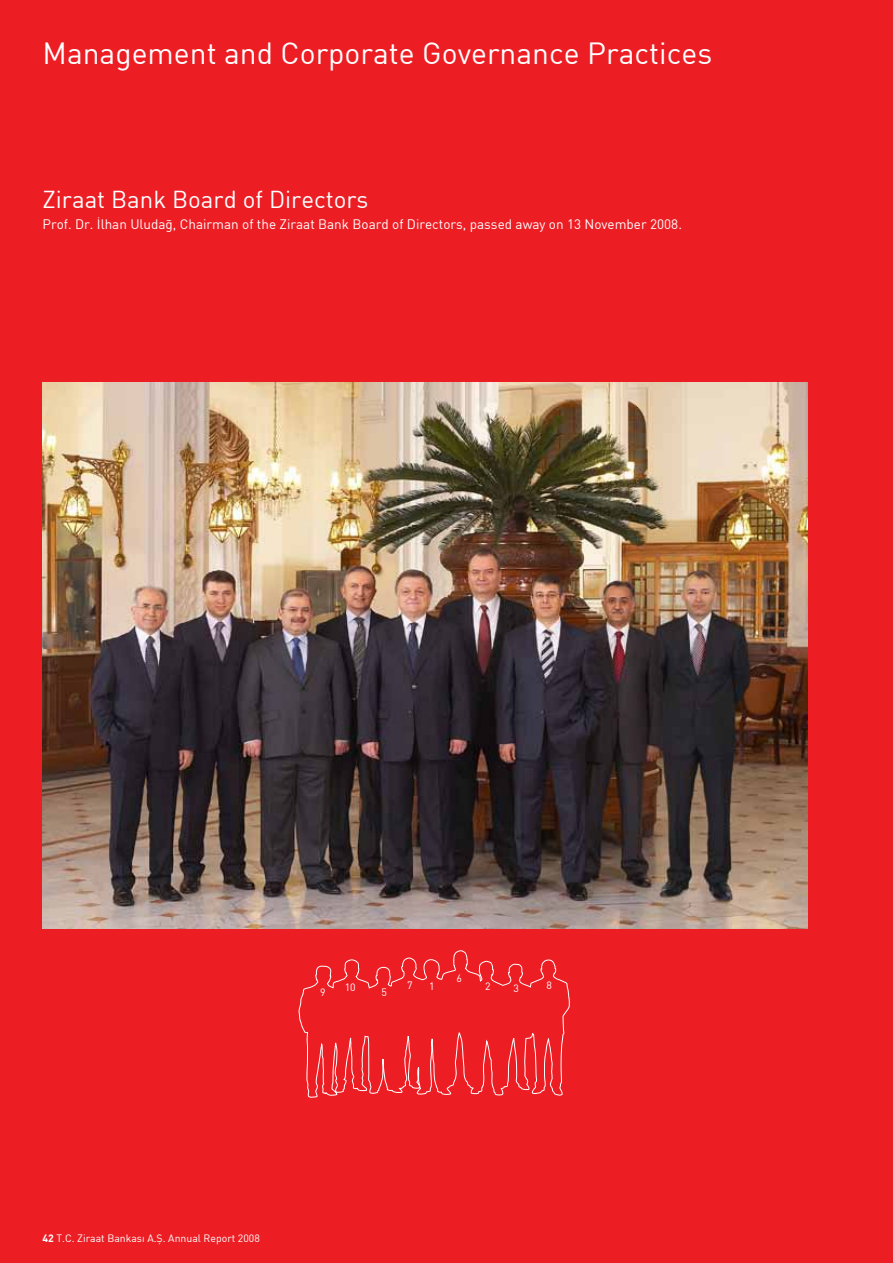
<style>
.page{position:relative;width:893px;height:1263px;background:#ed1d24}
.page>*{position:absolute;margin:0;border:0;box-sizing:border-box;transform-origin:0 0}
.t1{font:30px "DIN";color:#fff}
.t2{font:24px "DIN";color:#fff}
.t3{font:13.5px "DIN";color:#fff}
.t4{font:10.5px "DIN";color:#fff}
.s1{font-weight:700}
</style>
<div class="page">
<img style="left:43px;top:383px;width:765px;height:545px">
<svg style="left:298px;top:950px;width:272px;height:170px;background:#ed282f"></svg>
<h1 class="t1" style="left:43px;top:34px;width:671px">Management and Corporate Governance Practices</h1>
<h2 class="t2" style="left:43px;top:185px;width:327px">Ziraat Bank Board of Directors</h2>
<p class="t3" style="left:43px;top:216px;width:641px">Prof. Dr. İlhan Uludağ, Chairman of the Ziraat Bank Board of Directors, passed away on 13 November 2008.</p>
<p class="t4" style="left:320px;top:985px;width:7px">9</p>
<p class="t4" style="left:456px;top:972px;width:7px">6</p>
<p class="t4" style="left:345px;top:980px;width:12px">10</p>
<p class="t4" style="left:407px;top:978px;width:7px">7</p>
<p class="t4" style="left:547px;top:979px;width:7px">8</p>
<p class="t4" style="left:429px;top:979px;width:7px">1</p>
<p class="t4" style="left:485px;top:979px;width:7px">2</p>
<p class="t4" style="left:514px;top:982px;width:7px">3</p>
<p class="t4" style="left:381px;top:985px;width:7px">5</p>
<p class="t4" style="left:43px;top:1231px;width:219px"><span class="s1">42</span> T.C. Ziraat Bankası A.Ş. Annual Report 2008</p>
</div>
